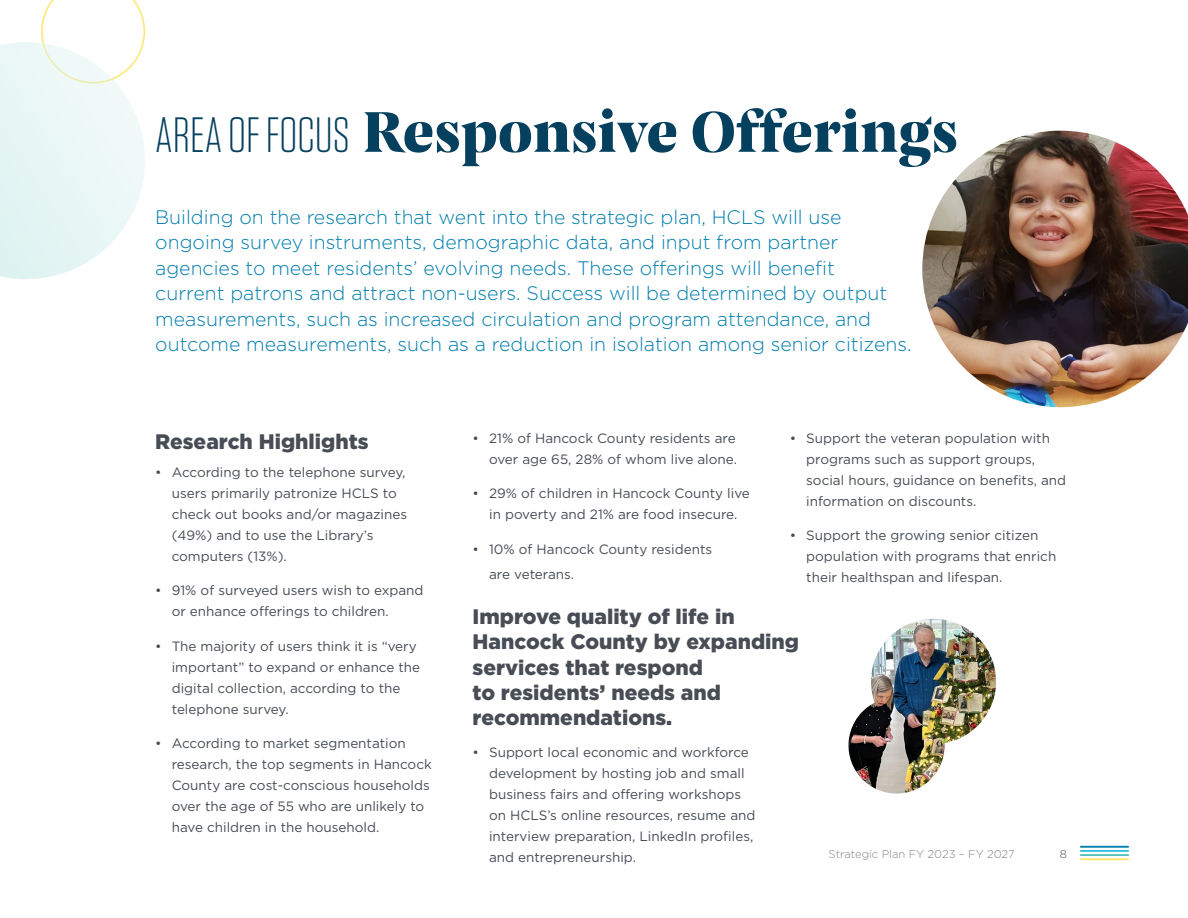
<style>
.page{position:relative;width:1188px;height:918px;background:#fff}
.page>*{position:absolute;margin:0;border:0;box-sizing:border-box;transform-origin:0 0}
.Header_1{font:800 60px "Pensum Display";color:#06405f}
.Header_2{font:900 21px/25.2px "Gotham";color:#474c55}
.t1{font:300 19.5px/25.5px "Gotham";color:#007dad}
.t2{font:13.5px/21px "Gotham";color:#474c55}
.t3{font:300 11.25px "Gotham";color:#7e8288}
.t4{font:300 11.25px "Gotham";color:#474c55}
.s1{font-family:"Tungsten";font-weight:300;font-size:49.5px}
</style>
<div class="page">
<hr style="left:1081px;top:846px;width:47px;height:2px;background:#007dad">
<hr style="left:1081px;top:850px;width:47px;height:2px;background:#31c2e1">
<hr style="left:1081px;top:854px;width:47px;height:2px;background:#53c2ba">
<hr style="left:1081px;top:858px;width:47px;height:2px;background:#ffe66d">
<svg style="left:0;top:0;width:146px;height:279px"></svg>
<img style="left:922px;top:131px;width:266px;height:276px">
<img style="left:848px;top:619px;width:149px;height:175px">
<p class="Header_1" style="left:155px;top:87px;width:804px"><span class="s1">AREA OF FOCUS</span> Responsive Offerings</p>
<p class="t1" style="left:155px;top:204px;width:758px">Building on the research that went into the strategic plan, HCLS will use ongoing survey instruments, demographic data, and input from partner agencies to meet residents’ evolving needs. These offerings will benefit<br>current patrons and attract non-users. Success will be determined by output measurements, such as increased circulation and program attendance, and outcome measurements, such as a reduction in isolation among senior citizens.</p>
<p class="Header_2" style="left:155px;top:429px;width:215px">Research Highlights</p>
<p class="t2" style="left:172px;top:461px;width:237px;text-indent:-16px">• According to the telephone survey, users primarily patronize HCLS to check out books and/or magazines (49%) and to use the Library’s computers (13%).</p>
<p class="t2" style="left:172px;top:579px;width:253px;text-indent:-16px">• 91% of surveyed users wish to expand or enhance offerings to children.</p>
<p class="t2" style="left:172px;top:635px;width:250px;text-indent:-16px">• The majority of users think it is “very important” to expand or enhance the digital collection, according to the telephone survey.</p>
<p class="t2" style="left:172px;top:732px;width:262px;text-indent:-16px">• According to market segmentation research, the top segments in Hancock County are cost-conscious households over the age of 55 who are unlikely to have children in the household.</p>
<p class="t2" style="left:473px;top:427px;width:266px;text-align:right">• 21% of Hancock County residents are over age 65, 28% of whom live alone.</p>
<p class="t2" style="left:473px;top:483px;width:279px;text-align:center">• 29% of children in Hancock County live in poverty and 21% are food insecure.</p>
<p class="t2" style="left:489px;top:536px;width:225px;line-height:25.2px;text-indent:-16px">• 10% of Hancock County residents are veterans.</p>
<p class="Header_2" style="left:473px;top:604px;width:328px">Improve quality of life in<br>Hancock County by expanding services that respond<br>to residents’ needs and recommendations.</p>
<p class="t2" style="left:489px;top:742px;width:268px;text-indent:-16px">• Support local economic and workforce development by hosting job and small business fairs and offering workshops on HCLS’s online resources, resume and interview preparation, LinkedIn profiles, and entrepreneurship.</p>
<p class="t2" style="left:806px;top:427px;width:261px;text-indent:-16px">• Support the veteran population with programs such as support groups, social hours, guidance on benefits, and information on discounts.</p>
<p class="t2" style="left:806px;top:525px;width:252px;text-indent:-16px">• Support the growing senior citizen population with programs that enrich their healthspan and lifespan.</p>
<p class="t3" style="left:829px;top:847px;width:188px">Strategic Plan FY 2023 – FY 2027</p>
<p class="t4" style="left:1060px;top:847px;width:9px">8</p>
</div>
